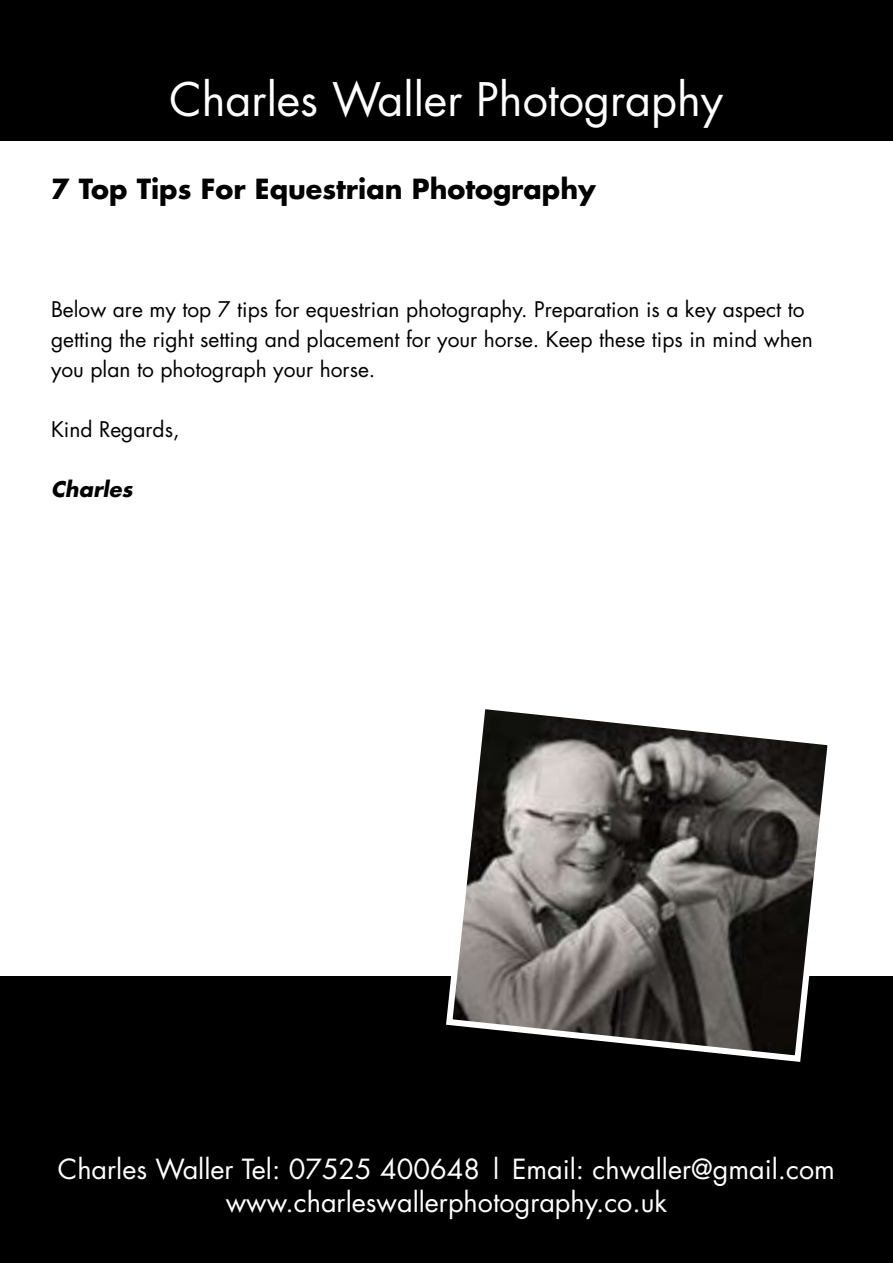
<style>
.page{position:relative;width:893px;height:1263px;background:#fff}
.page>*{position:absolute;margin:0;border:0;box-sizing:border-box;transform-origin:0 0}
.t1{font:45px "Futura";color:#fff}
.t2{font:27px/32.4px "Futura";color:#fff;text-align:center}
.t3{font:700 27px "Futura";color:#000}
.t4{font:21px/30px "Futura";color:#000}
.t5{font:italic 700 21px "Futura";color:#000}
</style>
<div class="page">
<div style="left:0;top:0;width:893px;height:140px;background:#000"></div>
<div style="left:0;top:977px;width:893px;height:286px;background:#000"></div>
<svg style="left:443px;top:709px;width:394px;height:353px"></svg>
<h1 class="t1" style="left:170px;top:68px;width:555px">Charles Waller Photography</h1>
<p class="t3" style="left:51px;top:170px;width:546px">7 Top Tips For Equestrian Photography</p>
<p class="t4" style="left:51px;top:294px;width:763px">Below are my top 7 tips for equestrian photography. Preparation is a key aspect to getting the right setting and placement for your horse. Keep these tips in mind when you plan to photograph your horse.</p>
<p class="t4" style="left:51px;top:414px;width:130px">Kind Regards,</p>
<p class="t5" style="left:51px;top:474px;width:83px">Charles</p>
<p class="t2" style="left:58px;top:1152px;width:778px">Charles Waller Tel: 07525 400648 | Email: chwaller@gmail.com www.charleswallerphotography.co.uk</p>
</div>
